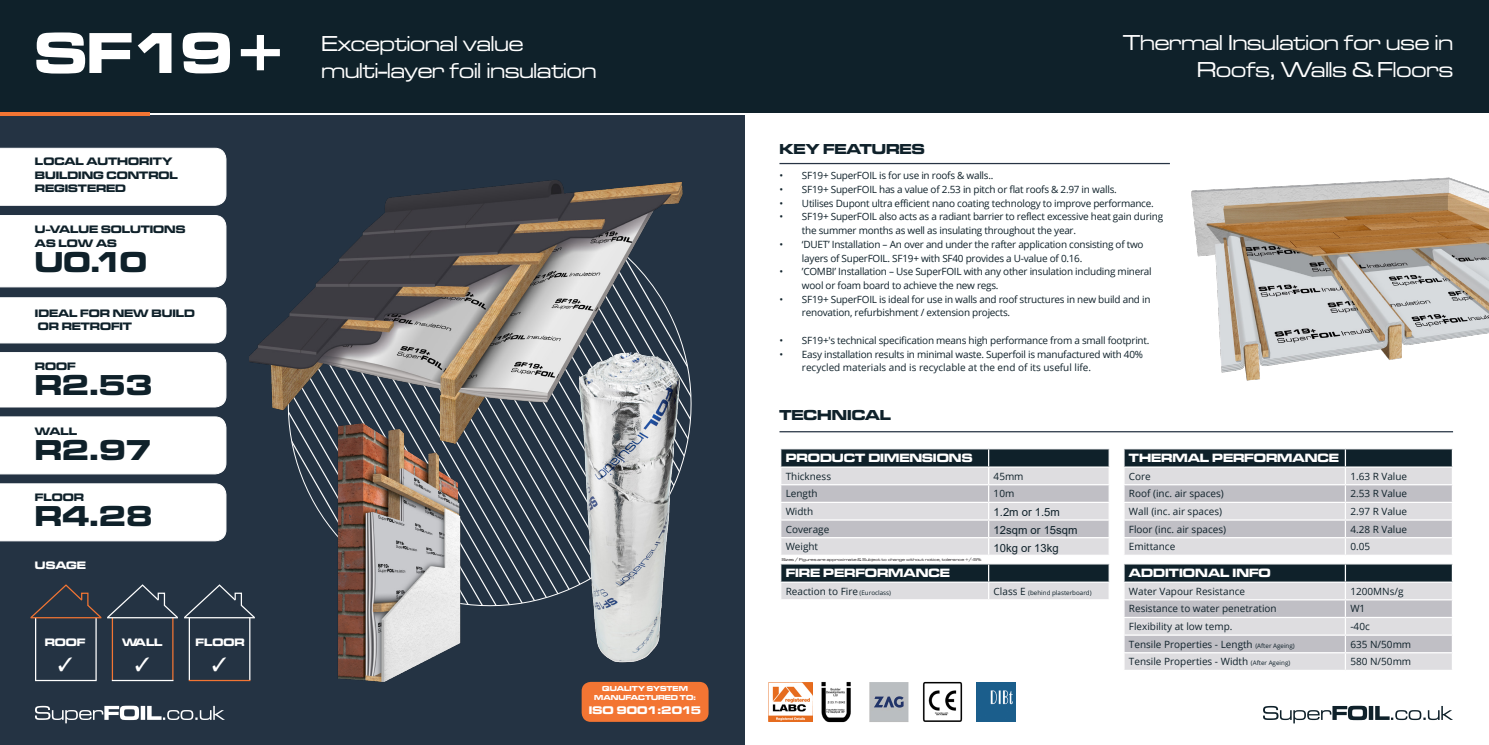
<style>
.page{position:relative;width:1489px;height:745px;background:#fff}
.page>*{position:absolute;margin:0;border:0;box-sizing:border-box;transform-origin:0 0}
.t1{font:59.75px "Microgramma D Bold Exte";color:#fff}
.t2{font:29.88px "Microgramma D Bold Exte";color:#0f212a}
.t3{font:22.38px "Microgramma D Medi Exte";color:#fff}
.t4{font:15px "Microgramma D Bold Exte";color:#0f212a}
.t5{font:12.5px "Microgramma D Bold Exte";color:#fff}
.t6{font:11.5px "Microgramma D Bold Exte";color:#fff}
.t7{font:11.25px "Microgramma D Bold Exte";color:#0f212a}
.t8{font:11.25px "Arial";color:#0f212a}
.t9{font:11.25px "Microgramma D Bold Exte";color:#fff}
.t10{font:10px/13.8px "Open Sans";letter-spacing:-.025em;color:#0f212a}
.t11{font:10px "Open Sans";color:#0f212a}
.t12{font:7.5px "Microgramma D Bold Exte";color:#fff}
.t13{font:6.25px "Open Sans";color:#0f212a}
.t14{font:4.38px "Microgramma D Medi Exte";color:#231f20}
.s1{font-size:6.25px}
.s2{font-size:10px}
</style>
<div class="page">
<div style="left:0;top:107px;width:744px;height:637px;background:#243343"></div>
<div style="left:0;top:0;width:1488px;height:113px;background:#0f212a"></div>
<hr style="left:0;top:113px;width:1488px;height:2px;background:#fff">
<hr style="left:0;top:112px;width:149px;height:4px;background:#f37533">
<div style="left:0;top:148px;width:226px;height:58px;background:#fff"></div>
<div style="left:0;top:297px;width:226px;height:46px;background:#fff"></div>
<div style="left:0;top:215px;width:226px;height:72px;background:#fff"></div>
<div style="left:0;top:352px;width:226px;height:55px;background:#fff"></div>
<div style="left:0;top:416px;width:226px;height:58px;background:#fff"></div>
<div style="left:0;top:483px;width:226px;height:58px;background:#fff"></div>
<div style="left:581px;top:681px;width:127px;height:40px;background:#f37533;border-radius:9px"></div>
<svg style="left:35px;top:705px;width:190px;height:17px"></svg>
<svg style="left:1263px;top:705px;width:189px;height:18px"></svg>
<hr style="left:779px;top:163px;width:390px;height:1px;background:#273444">
<hr style="left:779px;top:431px;width:673px;height:1px;background:#273444">
<svg style="left:780px;top:448px;width:329px;height:106px;background:#b6b8bd"></svg>
<svg style="left:780px;top:563px;width:329px;height:35px;background:#7c848a"></svg>
<svg style="left:1124px;top:448px;width:328px;height:106px;background:#b6b8bd"></svg>
<svg style="left:1124px;top:563px;width:328px;height:106px;background:#b6b8bd"></svg>
<hr style="left:35px;top:679px;width:62px;height:1px;background:#fff">
<hr style="left:95px;top:617px;width:2px;height:62px;background:#fff">
<hr style="left:172px;top:617px;width:1px;height:62px;background:#f37533">
<hr style="left:249px;top:617px;width:1px;height:62px;background:#fff">
<hr style="left:35px;top:617px;width:1px;height:62px;background:#fff">
<hr style="left:112px;top:617px;width:1px;height:62px;background:#f37533">
<hr style="left:189px;top:617px;width:1px;height:62px;background:#fff">
<svg style="left:30px;top:584px;width:225px;height:35px"></svg>
<hr style="left:112px;top:679px;width:61px;height:1px;background:#fff">
<hr style="left:189px;top:679px;width:61px;height:1px;background:#f37533">
<img style="left:249px;top:180px;width:434px;height:282px">
<img style="left:315px;top:405px;width:174px;height:277px">
<img style="left:1169px;top:162px;width:319px;height:219px">
<img style="left:821px;top:681px;width:142px;height:42px">
<img style="left:976px;top:682px;width:39px;height:38px">
<img style="left:502px;top:331px;width:243px;height:348px">
<img style="left:768px;top:682px;width:44px;height:38px">
<p class="t1" style="left:35px;top:12px;width:254px">SF19+</p>
<p class="t3" style="left:1122px;top:29px;width:331px">Thermal Insulation for use in</p>
<p class="t3" style="left:321px;top:29px;width:203px">Exceptional value</p>
<p class="t3" style="left:321px;top:56px;width:276px">multi-layer foil insulation</p>
<p class="t3" style="left:1197px;top:56px;width:257px">Roofs, Walls &amp; Floors</p>
<p class="t7" style="left:35px;top:154px;width:139px">LOCAL AUTHORITY</p>
<p class="t7" style="left:35px;top:167px;width:144px">BUILDING CONTROL</p>
<p class="t7" style="left:35px;top:181px;width:92px">REGISTERED</p>
<p class="t7" style="left:35px;top:222px;width:152px">U-VALUE SOLUTIONS</p>
<p class="t7" style="left:35px;top:235px;width:83px">AS LOW AS</p>
<p class="t2" style="left:35px;top:241px;width:113px">U0.10</p>
<p class="t7" style="left:35px;top:305px;width:161px">IDEAL FOR NEW BUILD</p>
<p class="t7" style="left:38px;top:318px;width:96px">OR RETROFIT</p>
<p class="t7" style="left:35px;top:359px;width:42px">ROOF</p>
<p class="t2" style="left:35px;top:365px;width:119px">R2.53</p>
<p class="t7" style="left:35px;top:423px;width:44px">WALL</p>
<p class="t2" style="left:35px;top:429px;width:118px">R2.97</p>
<p class="t7" style="left:35px;top:489px;width:50px">FLOOR</p>
<p class="t2" style="left:35px;top:495px;width:119px">R4.28</p>
<p class="t9" style="left:35px;top:557px;width:52px">USAGE</p>
<p class="t9" style="left:45px;top:634px;width:42px">ROOF</p>
<p class="t9" style="left:122px;top:634px;width:42px">WALL</p>
<p class="t9" style="left:195px;top:634px;width:50px">FLOOR</p>
<p class="t12" style="left:602px;top:683px;width:87px">QUALITY SYSTEM</p>
<p class="t12" style="left:594px;top:692px;width:103px">MANUFACTURED TO:</p>
<p class="t6" style="left:589px;top:702px;width:114px">ISO 9001:2015</p>
<p class="t4" style="left:779px;top:138px;width:147px">KEY FEATURES</p>
<p class="t10" style="left:779px;top:168px;width:215px">• SF19+ SuperFOIL is for use in roofs &amp; walls..</p>
<p class="t10" style="left:779px;top:182px;width:339px">• SF19+ SuperFOIL has a value of 2.53 in pitch or flat roofs &amp; 2.97 in walls.</p>
<p class="t10" style="left:779px;top:196px;width:376px">• Utilises Dupont ultra efficient nano coating technology to improve performance.</p>
<p class="t10" style="left:802px;top:209px;width:362px;text-indent:-22px">• SF19+ SuperFOIL also acts as a radiant barrier to reflect excessive heat gain during the summer months as well as insulating throughout the year.</p>
<p class="t10" style="left:802px;top:237px;width:343px;text-indent:-22px">• ‘DUET’ Installation – An over and under the rafter application consisting of two layers of SuperFOIL. SF19+ with SF40 provides a U-value of 0.16.</p>
<p class="t10" style="left:802px;top:264px;width:351px;text-indent:-22px">• ’COMBI’ Installation – Use SuperFOIL with any other insulation including mineral wool or foam board to achieve the new regs.</p>
<p class="t10" style="left:802px;top:292px;width:350px;text-indent:-22px">• SF19+ SuperFOIL is ideal for use in walls and roof structures in new build and in renovation, refurbishment / extension projects.</p>
<p class="t10" style="left:779px;top:333px;width:371px">• SF19+′s technical specification means high performance from a small footprint.</p>
<p class="t10" style="left:802px;top:346px;width:342px;text-indent:-22px">• Easy installation results in minimal waste. Superfoil is manufactured with 40% recycled materials and is recyclable at the end of its useful life.</p>
<p class="t4" style="left:779px;top:404px;width:113px">TECHNICAL</p>
<p class="t5" style="left:785px;top:449px;width:188px">PRODUCT DIMENSIONS</p>
<p class="t11" style="left:785px;top:469px;width:47px">Thickness</p>
<p class="t10" style="left:993px;top:468px;width:31px">45mm</p>
<p class="t10" style="left:785px;top:486px;width:33px">Length</p>
<p class="t10" style="left:993px;top:486px;width:22px">10m</p>
<p class="t10" style="left:785px;top:504px;width:29px">Width</p>
<p class="t8" style="left:993px;top:504px;width:68px">1.2m or 1.5m</p>
<p class="t11" style="left:785px;top:522px;width:45px">Coverage</p>
<p class="t8" style="left:993px;top:522px;width:85px">12sqm or 15sqm</p>
<p class="t10" style="left:785px;top:539px;width:34px">Weight</p>
<p class="t8" style="left:993px;top:539px;width:67px">10kg or 13kg</p>
<p class="t5" style="left:785px;top:564px;width:166px">FIRE PERFORMANCE</p>
<p class="t11" style="left:785px;top:584px;width:107px">Reaction to Fire <span class="s1">(Euroclass)</span></p>
<p class="t13" style="left:993px;top:588px;width:99px"><span class="s2">Class E</span> (behind plasterboard)</p>
<p class="t14" style="left:781px;top:557px;width:201px">Sizes / Figures are approximate &amp; Subject to change without notice, tolerance +/-5%</p>
<p class="t5" style="left:1128px;top:449px;width:211px">THERMAL PERFORMANCE</p>
<p class="t10" style="left:1128px;top:468px;width:23px">Core</p>
<p class="t10" style="left:1350px;top:468px;width:58px">1.63 R Value</p>
<p class="t11" style="left:1128px;top:486px;width:96px">Roof (inc. air spaces)</p>
<p class="t10" style="left:1350px;top:486px;width:58px">2.53 R Value</p>
<p class="t11" style="left:1128px;top:504px;width:95px">Wall (inc. air spaces)</p>
<p class="t10" style="left:1350px;top:504px;width:58px">2.97 R Value</p>
<p class="t11" style="left:1128px;top:522px;width:99px">Floor (inc. air spaces)</p>
<p class="t10" style="left:1350px;top:521px;width:58px">4.28 R Value</p>
<p class="t11" style="left:1128px;top:539px;width:48px">Emittance</p>
<p class="t10" style="left:1350px;top:539px;width:21px">0.05</p>
<p class="t5" style="left:1128px;top:564px;width:143px">ADDITIONAL INFO</p>
<p class="t11" style="left:1128px;top:584px;width:118px">Water Vapour Resistance</p>
<p class="t11" style="left:1350px;top:584px;width:55px">1200MNs/g</p>
<p class="t11" style="left:1128px;top:601px;width:149px">Resistance to water penetration</p>
<p class="t10" style="left:1350px;top:601px;width:16px">W1</p>
<p class="t11" style="left:1128px;top:619px;width:105px">Flexibility at low temp.</p>
<p class="t10" style="left:1350px;top:619px;width:21px">-40c</p>
<p class="t11" style="left:1128px;top:637px;width:167px">Tensile Properties - Length <span class="s1">(After Ageing)</span></p>
<p class="t10" style="left:1350px;top:636px;width:62px">635 N/50mm</p>
<p class="t11" style="left:1128px;top:654px;width:163px">Tensile Properties - Width <span class="s1">(After Ageing)</span></p>
<p class="t10" style="left:1350px;top:654px;width:62px">580 N/50mm</p>
</div>
